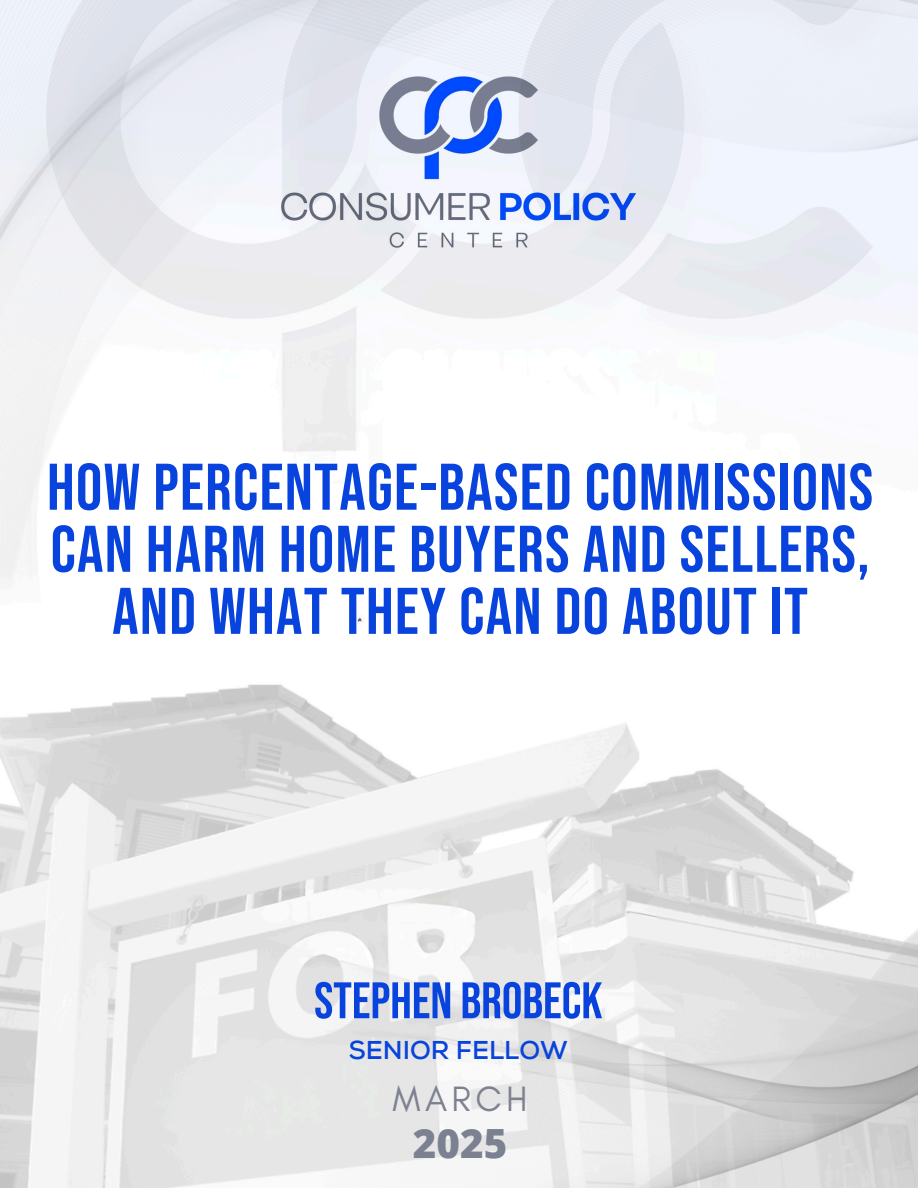
<style>
.page{position:relative;width:918px;height:1188px;background:#fff}
.page>*{position:absolute;margin:0;border:0;box-sizing:border-box;transform-origin:0 0}
.t1{font:65.7px/62.1px "Bebas Neue";letter-spacing:.02em;color:#0743dc;text-align:center}
.t2{font:51.3px "Bebas Neue";color:#0743dc}
.t3{font:800 40.2px "Open Sans";color:#7c8192}
.t4{font:35.85px "Glacial Indifference";letter-spacing:.125em;color:#7d8190}
.t5{font:700 25.8px "Nexa";color:#0743dc}
</style>
<div class="page">
<img style="left:0;top:0;width:918px;height:1188px">
<p class="t1" style="left:47px;top:459px;width:828px">HOW PERCENTAGE-BASED COMMISSIONS<br>CAN HARM HOME BUYERS AND SELLERS,<br>AND WHAT THEY CAN DO ABOUT IT</p>
<h2 class="t2" style="left:314px;top:972px;width:290px">STEPHEN BROBECK</h2>
<h2 class="t5" style="left:349px;top:1041px;width:220px">SENIOR FELLOW</h2>
<p class="t4" style="left:392px;top:1077px;width:137px">MARCH</p>
<h3 class="t3" style="left:413px;top:1115px;width:96px">2025</h3>
</div>
